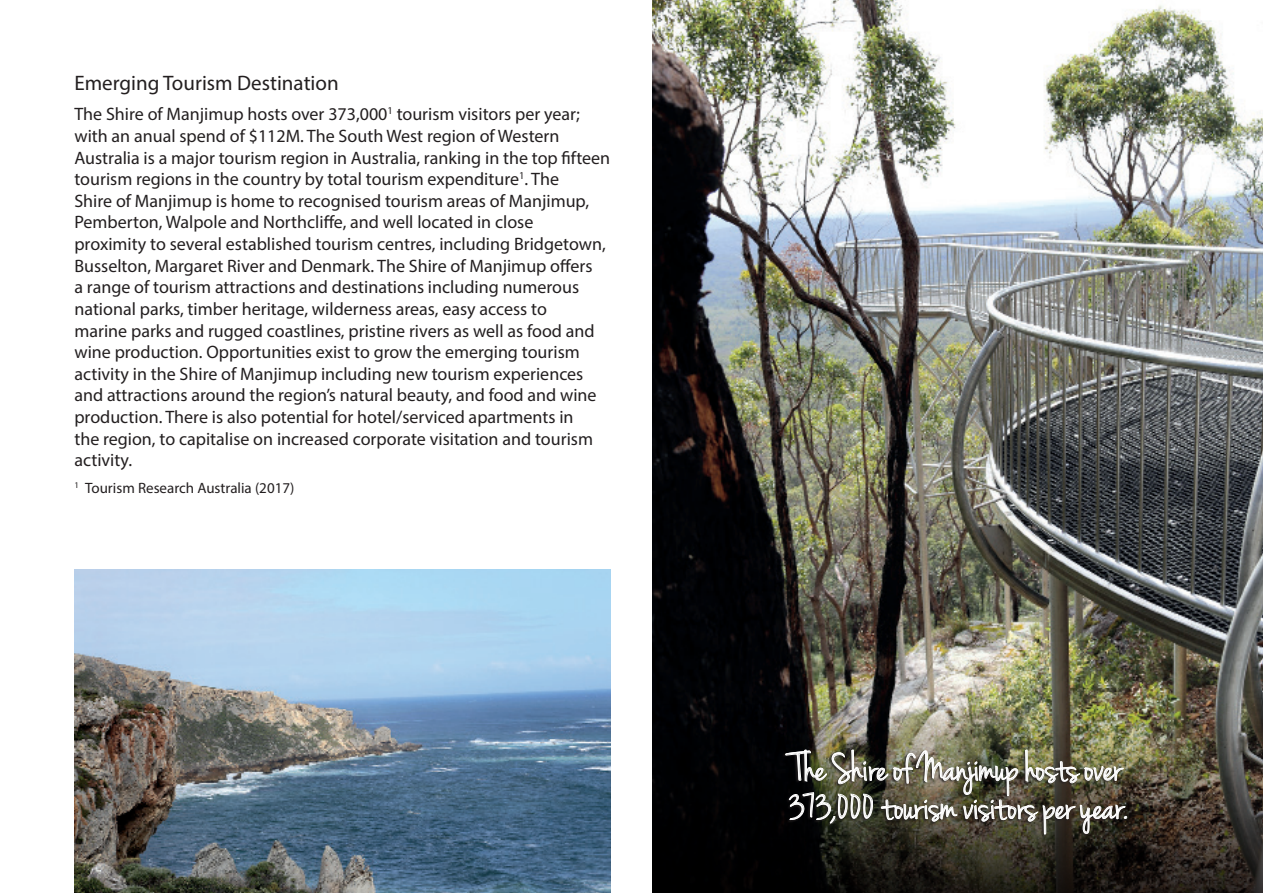
<style>
.page{position:relative;width:1263px;height:893px;background:#fff}
.page>*{position:absolute;margin:0;border:0;box-sizing:border-box;transform-origin:0 0}
.t1{font:41.85px/38.2px "Jenna Sue";color:#fff}
.Head{font:21px "Myriad Pro";color:#231f20}
.Body{font:18px/21.6px "Myriad Pro";color:#231f20}
.Body-2{font:15px "Myriad Pro";color:#231f20}
</style>
<div class="page">
<img style="left:653px;top:0;width:610px;height:705px">
<img style="left:74px;top:569px;width:536px;height:324px">
<img style="left:653px;top:705px;width:610px;height:188px">
<img style="left:785px;top:746px;width:342px;height:92px">
<p class="Head" style="left:74px;top:70px;width:266px">Emerging Tourism Destination</p>
<p class="Body" style="left:74px;top:103px;width:537px">The Shire of Manjimup hosts over 373,000<sup>1</sup> tourism visitors per year; with an anual spend of $112M. The South West region of Western Australia is a major tourism region in Australia, ranking in the top fifteen tourism regions in the country by total tourism expenditure<sup>1</sup>. The<br>Shire of Manjimup is home to recognised tourism areas of Manjimup, Pemberton, Walpole and Northcliffe, and well located in close<br>proximity to several established tourism centres, including Bridgetown, Busselton, Margaret River and Denmark. The Shire of Manjimup offers<br>a range of tourism attractions and destinations including numerous national parks, timber heritage, wilderness areas, easy access to<br>marine parks and rugged coastlines, pristine rivers as well as food and wine production. Opportunities exist to grow the emerging tourism activity in the Shire of Manjimup including new tourism experiences and attractions around the region’s natural beauty, and food and wine production. There is also potential for hotel/serviced apartments in<br>the region, to capitalise on increased corporate visitation and tourism activity.</p>
<p class="Body-2" style="left:74px;top:478px;width:221px"><sup>1</sup> Tourism Research Australia (2017)</p>
<p class="t1" style="left:788px;top:751px;width:341px">The Shire of Manjimup hosts over<br>373,000 tourism visitors per year.</p>
</div>
